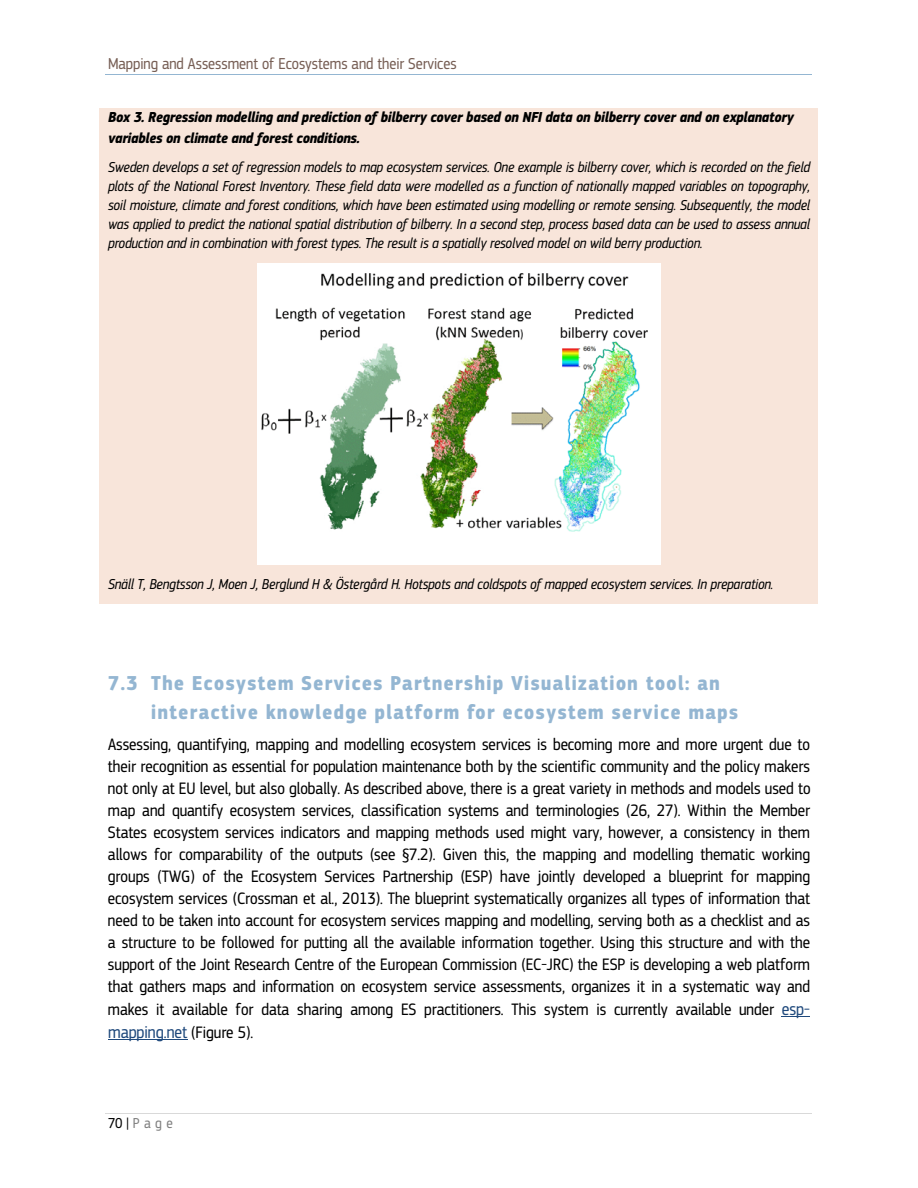
<style>
.page{position:relative;width:918px;height:1188px;background:#fff}
.page>*{position:absolute;margin:0;border:0;box-sizing:border-box;transform-origin:0 0}
.t1{font:700 21px/29.1px "EC Square Sans Cond Pro";letter-spacing:.075em;color:#94b6d2}
.t2{font:18px "EC Square Sans Cond Pro";color:#1f497c}
.t3{font:17.25px/22px "EC Square Sans Cond Pro";color:#000;text-align:justify}
.t4{font:16.5px "EC Square Sans Cond Pro";color:#775f55}
.t5{font:italic 15px/19px "EC Square Sans Cond Pro";color:#000;text-align:justify}
.t6{font:italic 700 15px/20.9px "EC Square Sans Cond Pro";color:#000}
.t7{font:15px "EC Square Sans Cond Pro";letter-spacing:.3em;color:#808080}
.s1{font-size:18px;color:#1f497c}
.s2{font-size:17.25px;color:#000}
.s3{color:#000}
</style>
<div class="page">
<hr style="left:106px;top:75px;width:706px;height:1px;background:#94b6d2">
<hr style="left:106px;top:1113px;width:706px;height:1px;background:#d9d9d9">
<div style="left:100px;top:108px;width:718px;height:496px;background:#f8e5da"></div>
<svg style="left:782px;top:1016px;width:28px;height:1px"></svg>
<hr style="left:108px;top:1039px;width:79px;height:1px;background:#1f497c">
<img style="left:258px;top:263px;width:403px;height:302px">
<p class="t4" style="left:108px;top:57px;width:350px">Mapping and Assessment of Ecosystems and their Services</p>
<p class="t6" style="left:108px;top:108px;width:687px">Box 3. Regression modelling and prediction of bilberry cover based on NFI data on bilberry cover and on explanatory variables on climate and forest conditions.</p>
<p class="t5" style="left:108px;top:159px;width:704px">Sweden develops a set of regression models to map ecosystem services. One example is bilberry cover, which is recorded on the field plots of the National Forest Inventory. These field data were modelled as a function of nationally mapped variables on topography, soil moisture, climate and forest conditions, which have been estimated using modelling or remote sensing. Subsequently, the model was applied to predict the national spatial distribution of bilberry. In a second step, process based data can be used to assess annual production and in combination with forest types. The result is a spatially resolved model on wild berry production.</p>
<p class="t5" style="left:108px;top:575px;width:667px">Snäll T, Bengtsson J, Moen J, Berglund H &amp; Östergård H. Hotspots and coldspots of mapped ecosystem services. In preparation.</p>
<p class="t1" style="left:151px;top:671px;width:588px;text-indent:-43px">7.3 The Ecosystem Services Partnership Visualization tool: an interactive knowledge platform for ecosystem service maps</p>
<p class="t3" style="left:108px;top:735px;width:704px">Assessing, quantifying, mapping and modelling ecosystem services is becoming more and more urgent due to their recognition as essential for population maintenance both by the scientific community and the policy makers not only at EU level, but also globally. As described above, there is a great variety in methods and models used to map and quantify ecosystem services, classification systems and terminologies (26, 27). Within the Member States ecosystem services indicators and mapping methods used might vary, however, a consistency in them allows for comparability of the outputs (see §7.2). Given this, the mapping and modelling thematic working groups (TWG) of the Ecosystem Services Partnership (ESP) have jointly developed a blueprint for mapping ecosystem services (Crossman et al., 2013). The blueprint systematically organizes all types of information that need to be taken into account for ecosystem services mapping and modelling, serving both as a checklist and as a structure to be followed for putting all the available information together. Using this structure and with the support of the Joint Research Centre of the European Commission (EC-JRC) the ESP is developing a web platform that gathers maps and information on ecosystem service assessments, organizes it in a systematic way and makes it available for data sharing among ES practitioners. This system is currently available under <span class="s1">esp-</span></p>
<p class="t2" style="left:108px;top:1025px;width:147px">mapping.net <span class="s2">(Figure 5).</span></p>
<p class="t7" style="left:108px;top:1118px;width:66px"><span class="s3">70 |</span> Page</p>
</div>
